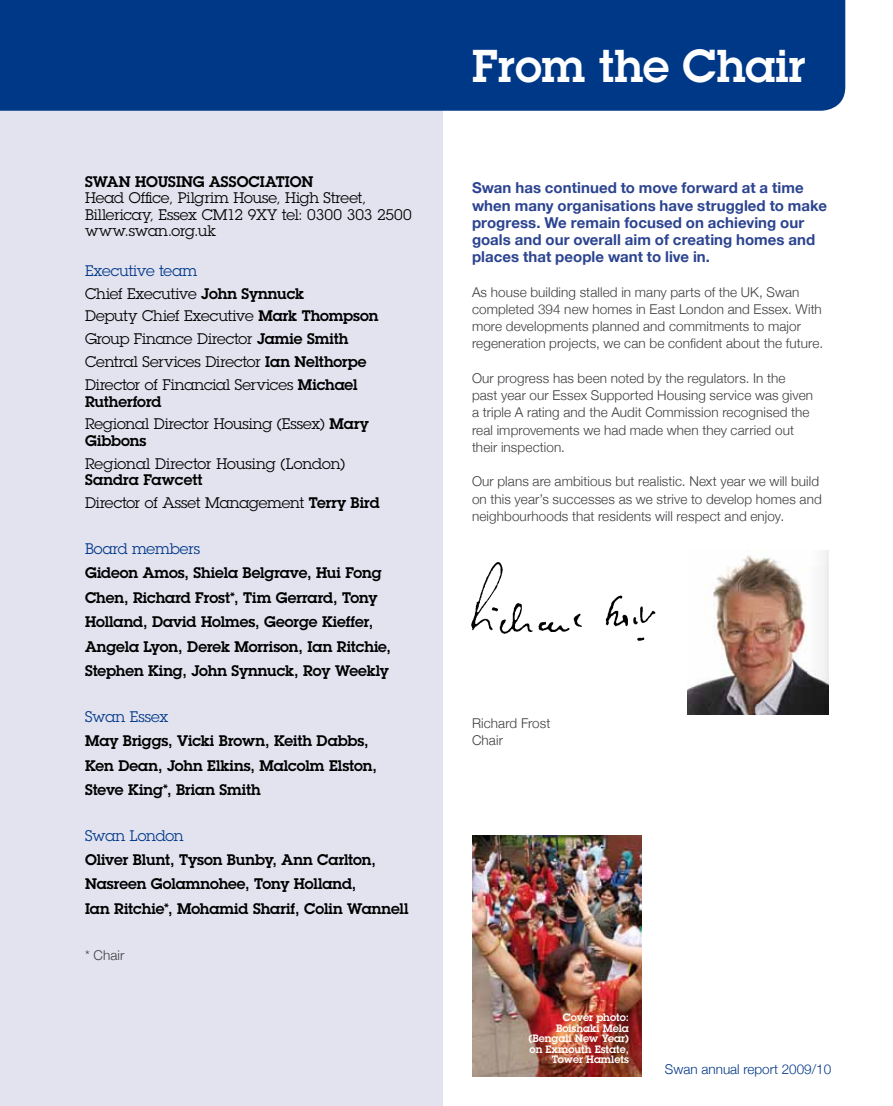
<style>
.page{position:relative;width:893px;height:1106px;background:#fff}
.page>*{position:absolute;margin:0;border:0;box-sizing:border-box;transform-origin:0 0}
.t1{font:600 45px "Lubalin Graph";color:#fff}
.t2{font:600 15px/24.3px "Lubalin Graph";letter-spacing:-.005em;color:#000}
.t3{font:15px/22.8px "Lubalin Graph";color:#000}
.t4{font:700 15px/17.2px "Helvetica Neue";letter-spacing:.005em;color:#2c4490}
.t5{font:15px "Lubalin Graph";letter-spacing:-.015em;color:#003888}
.t6{font:300 13.5px/17.2px "Helvetica Neue";letter-spacing:.01em;color:#3e3d40}
.t7{font:300 13.5px "Helvetica Neue";color:#003888}
.t8{font:600 10.5px/10.5px "Lubalin Graph";color:#fff;text-align:right}
.s1{color:#003888}
.s2{font-weight:600}
</style>
<div class="page">
<div style="left:0;top:0;width:442px;height:1106px;background:#e3e3f0"></div>
<div style="left:0;top:0;width:845px;height:111px;background:#003888"></div>
<img style="left:688px;top:550px;width:141px;height:164px">
<img style="left:471px;top:562px;width:185px;height:79px">
<img style="left:472px;top:835px;width:170px;height:241px">
<p class="t2" style="left:85px;top:169px;width:230px">SWAN HOUSING ASSOCIATION</p>
<p class="t3" style="left:85px;top:189px;width:328px;line-height:16.5px">Head Office, Pilgrim House, High Street,<br>Billericay, Essex CM12 9XY tel: 0300 303 2500 www.swan.org.uk</p>
<p class="t3" style="left:85px;top:259px;width:295px"><span class="s1">Executive team<br></span>Chief Executive <span class="s2">John Synnuck<br></span>Deputy Chief Executive <span class="s2">Mark Thompson </span>Group Finance Director <span class="s2">Jamie Smith </span>Central Services Director <span class="s2">Ian Nelthorpe </span>Director of Financial Services <span class="s2">Michael</span></p>
<p class="t3" style="left:85px;top:390px;width:285px"><span class="s2">Rutherford<br></span>Regional Director Housing (Essex) <span class="s2">Mary</span></p>
<p class="t2" style="left:85px;top:428px;width:63px">Gibbons</p>
<p class="t3" style="left:85px;top:452px;width:262px">Regional Director Housing (London)</p>
<p class="t3" style="left:85px;top:468px;width:296px"><span class="s2">Sandra Fawcett<br></span>Director of Asset Management <span class="s2">Terry Bird</span></p>
<p class="t5" style="left:85px;top:539px;width:116px">Board members</p>
<p class="t2" style="left:85px;top:560px;width:307px">Gideon Amos, Shiela Belgrave, Hui Fong Chen, Richard Frost*, Tim Gerrard, Tony Holland, David Holmes, George Kieffer, Angela Lyon, Derek Morrison, Ian Ritchie, Stephen King, John Synnuck, Roy Weekly</p>
<p class="t5" style="left:85px;top:707px;width:85px">Swan Essex</p>
<p class="t2" style="left:85px;top:728px;width:293px">May Briggs, Vicki Brown, Keith Dabbs,<br>Ken Dean, John Elkins, Malcolm Elston,<br>Steve King*, Brian Smith</p>
<p class="t5" style="left:85px;top:826px;width:100px">Swan London</p>
<p class="t2" style="left:85px;top:847px;width:325px">Oliver Blunt, Tyson Bunby, Ann Carlton,<br>Nasreen Golamnohee, Tony Holland,<br>Ian Ritchie*, Mohamid Sharif, Colin Wannell</p>
<p class="t6" style="left:85px;top:946px;width:41px">* Chair</p>
<h1 class="t1" style="left:472px;top:36px;width:335px">From the Chair</h1>
<p class="t4" style="left:472px;top:179px;width:357px">Swan has continued to move forward at a time when many organisations have struggled to make progress. We remain focused on achieving our goals and our overall aim of creating homes and places that people want to live in.</p>
<p class="t6" style="left:472px;top:283px;width:353px">As house building stalled in many parts of the UK, Swan completed 394 new homes in East London and Essex. With more developments planned and commitments to major regeneration projects, we can be confident about the future.</p>
<p class="t6" style="left:472px;top:369px;width:343px">Our progress has been noted by the regulators. In the past year our Essex Supported Housing service was given a triple A rating and the Audit Commission recognised the real improvements we had made when they carried out their inspection.</p>
<p class="t6" style="left:472px;top:473px;width:351px">Our plans are ambitious but realistic. Next year we will build on this year’s successes as we strive to develop homes and neighbourhoods that residents will respect and enjoy.</p>
<p class="t6" style="left:472px;top:714px;width:80px">Richard Frost<br>Chair</p>
<p class="t8" style="left:529px;top:1012px;width:102px">Cover photo:<br>Boishaki Mela (Bengali New Year) on Exmouth Estate,<br>Tower Hamlets</p>
<p class="t7" style="left:665px;top:1060px;width:168px">Swan annual report 2009/10</p>
</div>
